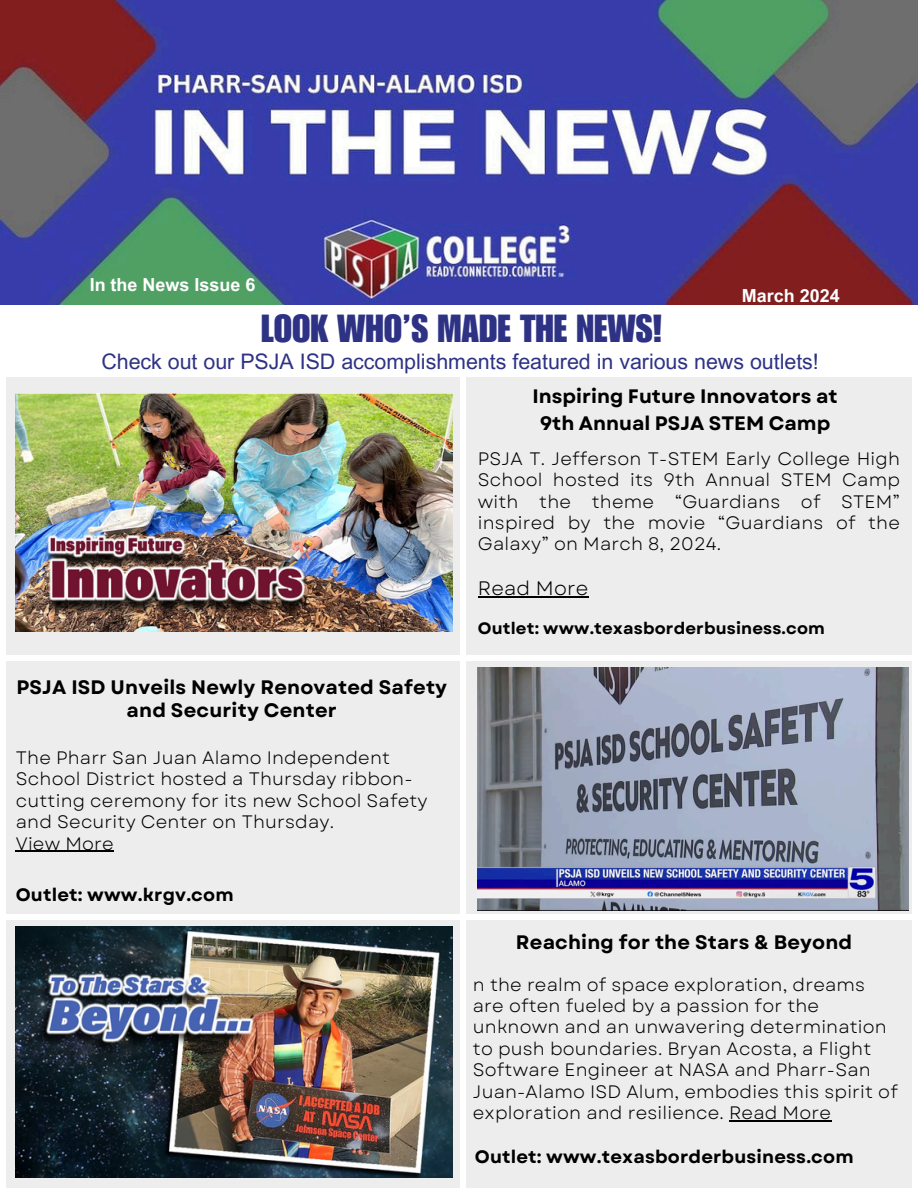
<style>
.page{position:relative;width:918px;height:1188px;background:#fff}
.page>*{position:absolute;margin:0;border:0;box-sizing:border-box;transform-origin:0 0}
.t1{font:38.1px "Impact LT Std";color:#2e3284}
.t2{font:21.45px "Arial MT Pro";color:#2e3284}
.t3{font:700 19.5px/27px "Garet";letter-spacing:.01em;color:#000;text-align:center}
.t4{font:19.5px "Garet";letter-spacing:.01em;color:#000}
.t5{font:18px/21.3px "Garet";letter-spacing:.01em;color:#000}
.t6{font:700 18px "Garet";letter-spacing:.01em;color:#000}
.t7{font:700 18px "Arial MT Pro";color:#fff}
.t8{font:700 16.5px "Garet";letter-spacing:.01em;color:#000}
</style>
<div class="page">
<div style="left:0;top:378px;width:918px;height:810px;background:#ededed"></div>
<div style="left:0;top:914px;width:918px;height:6px;background:#fff"></div>
<div style="left:0;top:655px;width:918px;height:6px;background:#fff"></div>
<div style="left:460px;top:378px;width:6px;height:810px;background:#fff"></div>
<div style="left:0;top:378px;width:6px;height:810px;background:#fff"></div>
<div style="left:912px;top:378px;width:6px;height:810px;background:#fff"></div>
<img style="left:0;top:0;width:918px;height:305px">
<img style="left:478px;top:667px;width:431px;height:243px">
<img style="left:16px;top:393px;width:436px;height:239px">
<img style="left:16px;top:927px;width:436px;height:250px">
<hr style="left:478px;top:596px;width:110px;height:2px;background:#000">
<hr style="left:729px;top:1120px;width:102px;height:1px;background:#000">
<hr style="left:16px;top:851px;width:98px;height:1px;background:#000">
<p class="t7" style="left:90px;top:278px;width:167px">In the News Issue 6</p>
<h2 class="t7" style="left:742px;top:289px;width:99px">March 2024</h2>
<h3 class="t1" style="left:261px;top:315px;width:403px">LOOK WHO’S MADE THE NEWS!</h3>
<h2 class="t2" style="left:101px;top:353px;width:719px">Check out our PSJA ISD accomplishments featured in various news outlets!</h2>
<h4 class="t3" style="left:533px;top:383px;width:306px">Inspiring Future Innovators at<br>9th Annual PSJA STEM Camp</h4>
<p class="t3" style="left:16px;top:676px;width:432px;line-height:22.5px">PSJA ISD Unveils Newly Renovated Safety and Security Center</p>
<h2 class="t5" style="left:16px;top:747px;width:413px">The Pharr San Juan Alamo Independent School District hosted a Thursday ribbon&shy;cutting ceremony for its new School Safety and Security Center on Thursday.</h2>
<p class="t5" style="left:16px;top:833px;width:99px">View More</p>
<h4 class="t6" style="left:16px;top:882px;width:219px">Outlet: www.krgv.com</h4>
<p class="t5" style="left:478px;top:448px;width:424px;text-align:justify">PSJA T. Jefferson T-STEM Early College High School hosted its 9th Annual STEM Camp with the theme “Guardians of STEM” inspired by the movie “Guardians of the Galaxy” on March 8, 2024.</p>
<p class="t4" style="left:478px;top:574px;width:112px">Read More</p>
<h3 class="t8" style="left:478px;top:616px;width:348px">Outlet: www.texasborderbusiness.com</h3>
<p class="t3" style="left:516px;top:929px;width:338px">Reaching for the Stars &amp; Beyond</p>
<p class="t5" style="left:473px;top:974px;width:426px">n the realm of space exploration, dreams are often fueled by a passion for the unknown and an unwavering determination to push boundaries. Bryan Acosta, a Flight Software Engineer at NASA and Pharr-San Juan-Alamo ISD Alum, embodies this spirit of exploration and resilience. Read More</p>
<h4 class="t6" style="left:475px;top:1144px;width:380px">Outlet: www.texasborderbusiness.com</h4>
</div>
